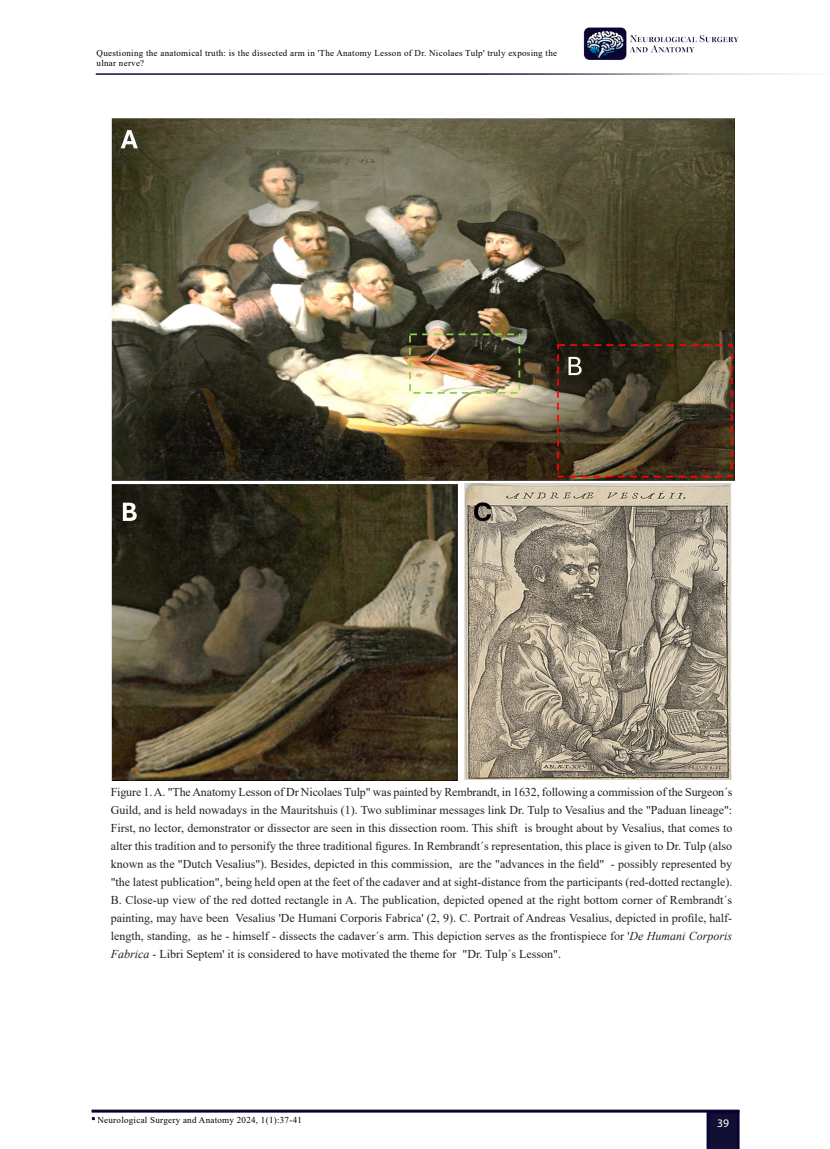
<style>
.page{position:relative;width:830px;height:1149px;background:#fff}
.page>*{position:absolute;margin:0;border:0;box-sizing:border-box;transform-origin:0 0}
.texto{font:12px/18px "Times New Roman";color:#231f20;text-align:justify}
.t1{font:11.55px "Myriad Pro";color:#fff}
.t2{font:9px/10.8px "Times New Roman";letter-spacing:.03em;color:#000}
.s1{font-style:italic}
</style>
<div class="page">
<svg style="left:706px;top:1112px;width:33px;height:36px"></svg>
<hr style="left:91px;top:1109px;width:648px;height:3px;background:#0c0435">
<hr style="left:96px;top:73px;width:733px;height:2px;background:#120f34">
<img style="left:583px;top:27px;width:155px;height:33px">
<img style="left:111px;top:118px;width:623px;height:661px">
<p class="t2" style="left:96px;top:47px;width:462px">Questioning the anatomical truth: is the dissected arm in 'The Anatomy Lesson of Dr. Nicolaes Tulp' truly exposing the ulnar nerve?</p>
<p class="texto" style="left:111px;top:782px;width:623px">Figure 1. A. "The Anatomy Lesson of Dr Nicolaes Tulp" was painted by Rembrandt, in 1632, following a commission of the Surgeon´s Guild, and is held nowadays in the Mauritshuis (1). Two subliminar messages link Dr. Tulp to Vesalius and the "Paduan lineage":<br>First, no lector, demonstrator or dissector are seen in this dissection room. This shift is brought about by Vesalius, that comes to alter this tradition and to personify the three traditional figures. In Rembrandt´s representation, this place is given to Dr. Tulp (also known as the "Dutch Vesalius"). Besides, depicted in this commission, are the "advances in the field" - possibly represented by "the latest publication", being held open at the feet of the cadaver and at sight-distance from the participants (red-dotted rectangle).</p>
<p class="texto" style="left:111px;top:890px;width:623px">B. Close-up view of the red dotted rectangle in A. The publication, depicted opened at the right bottom corner of Rembrandt´s painting, may have been Vesalius 'De Humani Corporis Fabrica' (2, 9). C. Portrait of Andreas Vesalius, depicted in profile, half&shy;length, standing, as he - himself - dissects the cadaver´s arm. This depiction serves as the frontispiece for '<span class="s1">De Humani Corporis Fabrica</span> - Libri Septem' it is considered to have motivated the theme for "Dr. Tulp´s Lesson".</p>
<p class="t2" style="left:97px;top:1113px;width:206px">Neurological Surgery and Anatomy 2024, 1(1):37-41</p>
<p class="t1" style="left:716px;top:1115px;width:13px">39</p>
</div>
